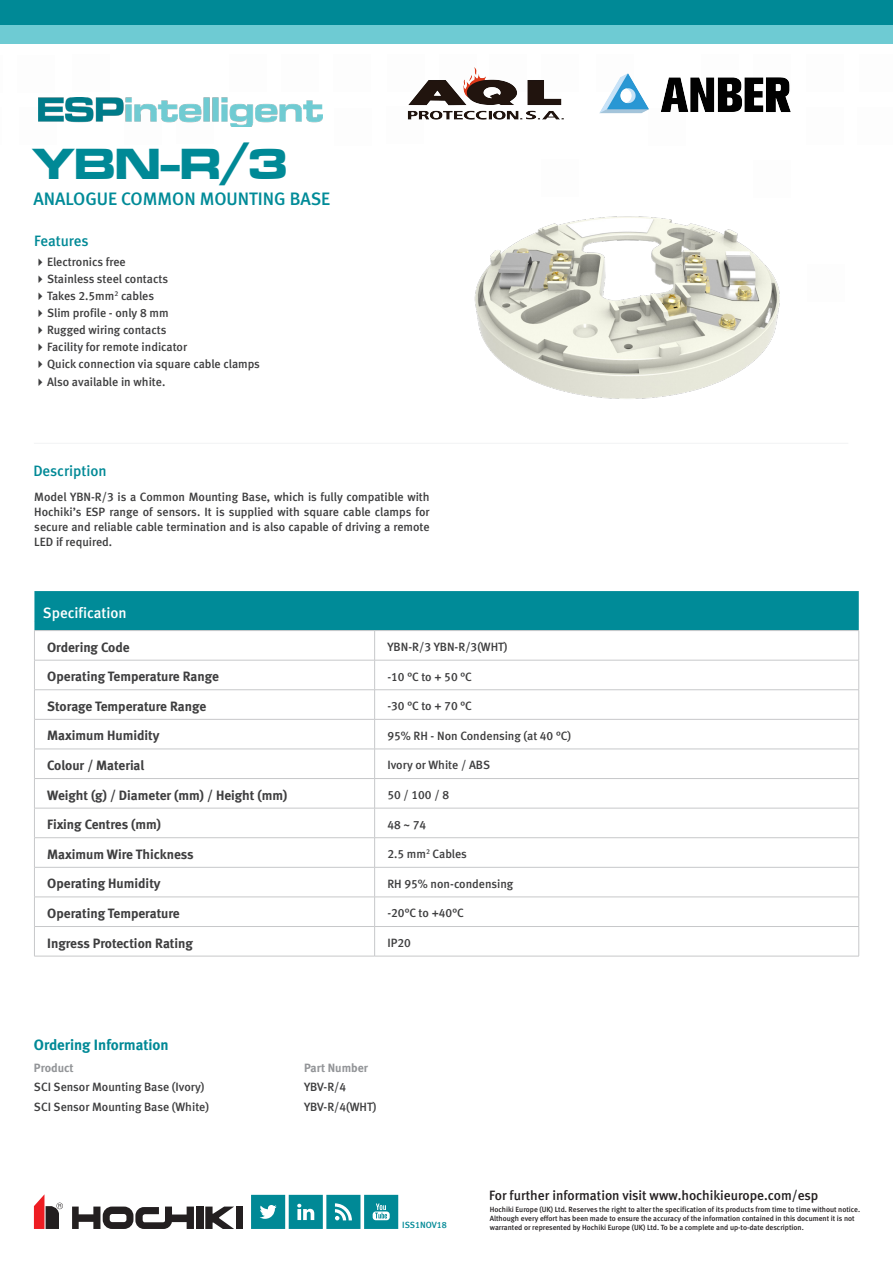
<style>
.page{position:relative;width:893px;height:1263px;background:#fff}
.page>*{position:absolute;margin:0;border:0;box-sizing:border-box;transform-origin:0 0}
.t1{font:45px "Microgramma D Bold Exte";color:#008996}
.t2{font:18px "Meta Medium CELF";color:#008b98}
.t3{font:15px "Meta Medium CELF";letter-spacing:-.005em;color:#008996}
.t4{font:15px "Meta Bold CE Lf";color:#008996}
.t5{font:15px "Meta Medium CELF";color:#fff}
.t6{font:13.5px "Meta Bold CE Lf";color:#3e3e3f}
.t7{font:13.5px "Meta Medium CELF";color:#231f20}
.t8{font:12px/17.1px "Meta Medium CELF";color:#3e3e3f}
.t9{font:12px "Meta Medium CE";color:#3e3e3f}
.t10{font:12px "Meta Bold CE Lf";color:#939598}
.t11{font:9px "Meta Medium CELF";color:#008996}
.t12{font:7.5px/9px "Meta Medium CE";color:#231f20}
.s1{font-family:"Meta Medium CELF"}
</style>
<div class="page">
<hr style="left:0;top:108px;width:2px;height:37px;background:#040503">
<hr style="left:0;top:56px;width:3px;height:37px;background:#040503">
<div style="left:0;top:25px;width:893px;height:18px;background:#6ecbd3"></div>
<div style="left:0;top:0;width:893px;height:25px;background:#008996"></div>
<svg style="left:251px;top:1195px;width:147px;height:34px;background:#2f9ea9"></svg>
<svg style="left:34px;top:1194px;width:29px;height:35px"></svg>
<svg style="left:72px;top:1206px;width:122px;height:23px"></svg>
<div style="left:196px;top:1206px;width:7px;height:23px;background:#231f20"></div>
<svg style="left:205px;top:1206px;width:29px;height:23px"></svg>
<div style="left:236px;top:1206px;width:7px;height:23px;background:#231f20"></div>
<hr style="left:34px;top:443px;width:814px;height:1px;background:#f2f3f4">
<svg style="left:35px;top:748px;width:823px;height:208px"></svg>
<svg style="left:34px;top:591px;width:825px;height:128px"></svg>
<hr style="left:34px;top:719px;width:341px;height:1px;background:#c7c8ca">
<hr style="left:34px;top:719px;width:1px;height:30px;background:#c7c8ca">
<hr style="left:375px;top:719px;width:484px;height:1px;background:#c7c8ca">
<hr style="left:374px;top:719px;width:1px;height:30px;background:#c7c8ca">
<hr style="left:858px;top:719px;width:1px;height:30px;background:#c7c8ca">
<hr style="left:34px;top:749px;width:341px;height:1px;background:#c7c8ca">
<hr style="left:375px;top:749px;width:484px;height:1px;background:#c7c8ca">
<hr style="left:34px;top:778px;width:341px;height:1px;background:#c7c8ca">
<hr style="left:375px;top:778px;width:484px;height:1px;background:#c7c8ca">
<hr style="left:34px;top:808px;width:341px;height:1px;background:#c7c8ca">
<hr style="left:375px;top:808px;width:484px;height:1px;background:#c7c8ca">
<hr style="left:34px;top:837px;width:341px;height:1px;background:#c7c8ca">
<svg style="left:34px;top:750px;width:1px;height:117px"></svg>
<hr style="left:375px;top:837px;width:484px;height:1px;background:#c7c8ca">
<svg style="left:374px;top:750px;width:1px;height:117px"></svg>
<svg style="left:858px;top:749px;width:1px;height:118px"></svg>
<hr style="left:34px;top:867px;width:341px;height:1px;background:#c7c8ca">
<hr style="left:34px;top:867px;width:1px;height:30px;background:#c7c8ca">
<hr style="left:375px;top:867px;width:484px;height:1px;background:#c7c8ca">
<hr style="left:374px;top:867px;width:1px;height:30px;background:#c7c8ca">
<hr style="left:858px;top:867px;width:1px;height:30px;background:#c7c8ca">
<hr style="left:34px;top:897px;width:341px;height:1px;background:#c7c8ca">
<hr style="left:375px;top:897px;width:484px;height:1px;background:#c7c8ca">
<hr style="left:34px;top:926px;width:341px;height:1px;background:#c7c8ca">
<svg style="left:34px;top:898px;width:1px;height:58px"></svg>
<hr style="left:375px;top:926px;width:484px;height:1px;background:#c7c8ca">
<svg style="left:374px;top:898px;width:1px;height:58px"></svg>
<svg style="left:858px;top:897px;width:1px;height:59px"></svg>
<hr style="left:34px;top:956px;width:341px;height:1px;background:#c7c8ca">
<hr style="left:375px;top:956px;width:484px;height:1px;background:#c7c8ca">
<img style="left:474px;top:216px;width:306px;height:183px">
<img style="left:38px;top:98px;width:284px;height:29px">
<img style="left:407px;top:67px;width:157px;height:53px">
<img style="left:599px;top:73px;width:192px;height:41px">
<h1 class="t1" style="left:33px;top:133px;width:257px">YBN-R/3</h1>
<h2 class="t2" style="left:34px;top:187px;width:298px">ANALOGUE COMMON MOUNTING BASE</h2>
<p class="t3" style="left:34px;top:232px;width:56px">Features</p>
<p class="t8" style="left:47px;top:253px;width:214px">Electronics free<br>Stainless steel contacts<br>Takes 2.5mm<sup>2</sup> cables<br>Slim profile - only 8 mm<br>Rugged wiring contacts<br>Facility for remote indicator<br>Quick connection via square cable clamps<br>Also available in white.</p>
<p class="t3" style="left:33px;top:462px;width:75px">Description</p>
<p class="t8" style="left:34px;top:489px;width:397px;line-height:15px;text-align:justify">Model YBN-R/3 is a Common Mounting Base, which is fully compatible with Hochiki’s ESP range of sensors. It is supplied with square cable clamps for secure and reliable cable termination and is also capable of driving a remote LED if required.</p>
<p class="t5" style="left:43px;top:603px;width:85px">Specification</p>
<p class="t6" style="left:47px;top:638px;width:84px">Ordering Code</p>
<p class="t8" style="left:387px;top:638px;width:122px">YBN-R/3 YBN-R/3(WHT)</p>
<p class="t6" style="left:47px;top:668px;width:173px">Operating Temperature Range</p>
<p class="t8" style="left:387px;top:668px;width:86px">-10 °C to + 50 °C</p>
<p class="t6" style="left:47px;top:698px;width:161px">Storage Temperature Range</p>
<p class="t8" style="left:387px;top:697px;width:86px">-30 °C to + 70 °C</p>
<p class="t6" style="left:47px;top:727px;width:114px">Maximum Humidity</p>
<p class="t8" style="left:387px;top:727px;width:185px">95% RH - Non Condensing (at 40 °C)</p>
<p class="t6" style="left:47px;top:757px;width:99px">Colour / Material</p>
<p class="t8" style="left:387px;top:757px;width:104px">Ivory or White / ABS</p>
<p class="t6" style="left:47px;top:786px;width:242px">Weight (g) / Diameter (mm) / Height (mm)</p>
<p class="t8" style="left:387px;top:786px;width:63px">50/100/8</p>
<p class="t6" style="left:47px;top:816px;width:115px">Fixing Centres (mm)</p>
<p class="t8" style="left:387px;top:816px;width:40px">48 ~ 74</p>
<p class="t6" style="left:47px;top:845px;width:148px">Maximum Wire Thickness</p>
<p class="t8" style="left:387px;top:845px;width:81px">2.5 mm<sup>2</sup> Cables</p>
<p class="t6" style="left:47px;top:875px;width:115px">Operating Humidity</p>
<p class="t8" style="left:387px;top:875px;width:127px">RH 95% non-condensing</p>
<p class="t6" style="left:47px;top:905px;width:134px">Operating Temperature</p>
<p class="t8" style="left:387px;top:905px;width:78px">-20°C to +40°C</p>
<p class="t6" style="left:47px;top:934px;width:147px">Ingress Protection Rating</p>
<p class="t8" style="left:387px;top:934px;width:25px">IP20</p>
<p class="t4" style="left:34px;top:1035px;width:136px">Ordering Information</p>
<p class="t10" style="left:34px;top:1060px;width:41px">Product</p>
<p class="t10" style="left:304px;top:1060px;width:66px">Part Number</p>
<p class="t9" style="left:34px;top:1080px;width:172px">SCI Sensor Mounting Base (Ivory)</p>
<p class="t9" style="left:304px;top:1080px;width:44px">YBV-R/<span class="s1">4</span></p>
<p class="t9" style="left:34px;top:1099px;width:177px">SCI Sensor Mounting Base (White)</p>
<p class="t9" style="left:304px;top:1099px;width:74px">YBV-R/<span class="s1">4</span>(WHT)</p>
<p class="t11" style="left:402px;top:1219px;width:46px">ISS1NOV18</p>
<p class="t7" style="left:489px;top:1186px;width:331px">For further information visit www.hochikieurope.com/esp</p>
<p class="t12" style="left:490px;top:1204px;width:372px">Hochiki Europe (UK) Ltd. Reserves the right to alter the specification of its products from time to time without notice.<br>Although every effort has been made to ensure the accuracy of the information contained in this document it is not warranted or represented by Hochiki Europe (UK) Ltd. To be a complete and up-to-date description.</p>
</div>
